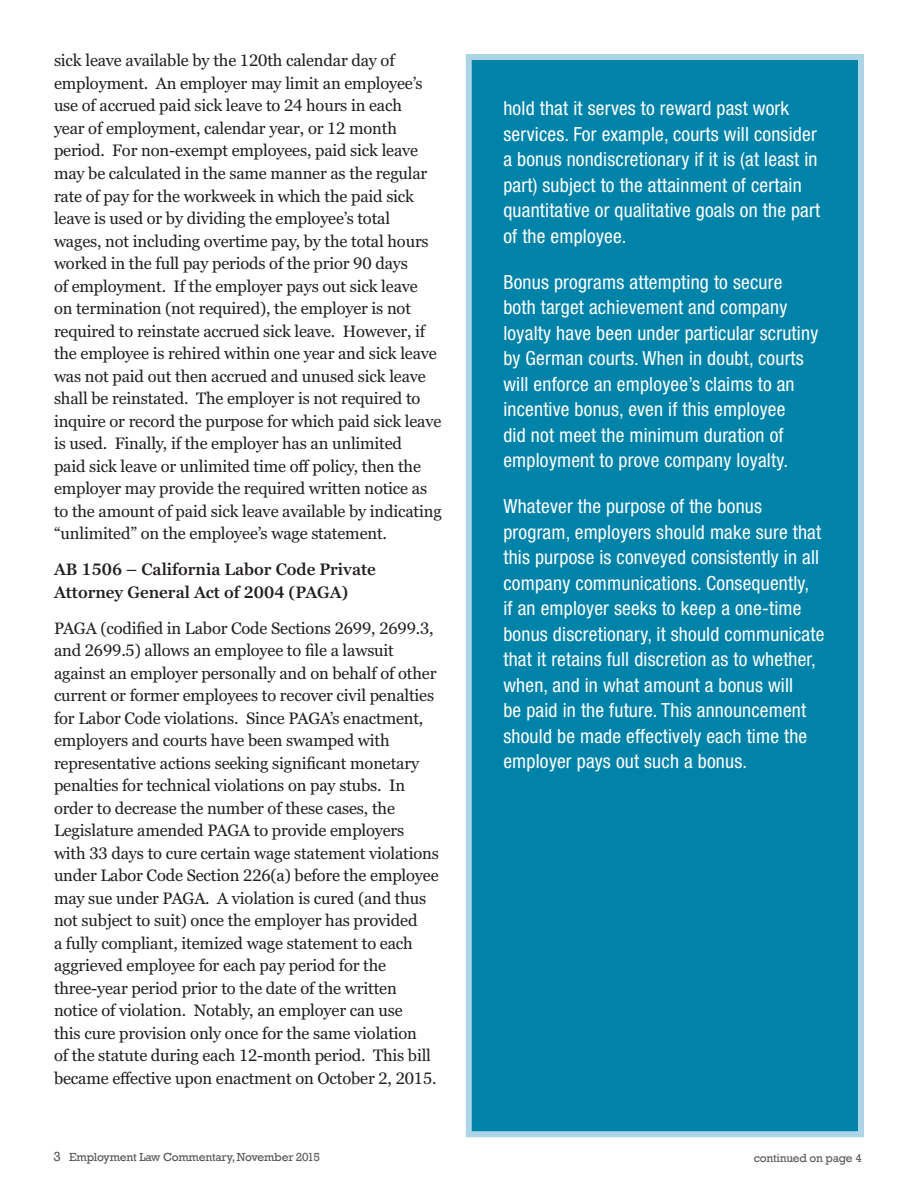
<style>
.page{position:relative;width:918px;height:1188px;background:#fff}
.page>*{position:absolute;margin:0;border:0;box-sizing:border-box;transform-origin:0 0}
.t1{font:condensed 19.5px/25.5px "Helvetica Neue LT Std";letter-spacing:.01em;color:#fff}
.t2{font:16.5px/22.5px "Georgia Pro";letter-spacing:-.01em;color:#231f20}
.t3{font:600 16.5px/22.5px "Georgia Pro";color:#231f20}
.t4{font:12px "Rockwell";letter-spacing:-.02em;color:#57585a}
.t5{font:12px "Rockwell";letter-spacing:-.02em;color:#5f5f62}
.s1{font-size:13.5px}
</style>
<div class="page">
<div style="left:466px;top:54px;width:398px;height:1083px;background:#0083a9;border:6px solid #add5e5"></div>
<p class="t2" style="left:54px;top:50px;width:389px">sick leave available by the 120th calendar day of employment. An employer may limit an employee’s use of accrued paid sick leave to 24 hours in each<br>year of employment, calendar year, or 12 month period. For non-exempt employees, paid sick leave may be calculated in the same manner as the regular rate of pay for the workweek in which the paid sick leave is used or by dividing the employee’s total wages, not including overtime pay, by the total hours worked in the full pay periods of the prior 90 days<br>of employment. If the employer pays out sick leave<br>on termination (not required), the employer is not required to reinstate accrued sick leave. However, if the employee is rehired within one year and sick leave was not paid out then accrued and unused sick leave shall be reinstated. The employer is not required to inquire or record the purpose for which paid sick leave is used. Finally, if the employer has an unlimited<br>paid sick leave or unlimited time off policy, then the employer may provide the required written notice as to the amount of paid sick leave available by indicating “unlimited” on the employee’s wage statement.</p>
<p class="t3" style="left:54px;top:559px;width:323px">AB 1506 – California Labor Code Private<br>Attorney General Act of 2004 (PAGA)</p>
<p class="t2" style="left:54px;top:617px;width:386px">PAGA (codified in Labor Code Sections 2699, 2699.3, and 2699.5) allows an employee to file a lawsuit against an employer personally and on behalf of other current or former employees to recover civil penalties for Labor Code violations. Since PAGA’s enactment, employers and courts have been swamped with representative actions seeking significant monetary penalties for technical violations on pay stubs. In order to decrease the number of these cases, the Legislature amended PAGA to provide employers with 33 days to cure certain wage statement violations under Labor Code Section 226(a) before the employee may sue under PAGA. A violation is cured (and thus not subject to suit) once the employer has provided<br>a fully compliant, itemized wage statement to each aggrieved employee for each pay period for the three-year period prior to the date of the written notice of violation. Notably, an employer can use<br>this cure provision only once for the same violation<br>of the statute during each 12-month period. This bill became effective upon enactment on October 2, 2015.</p>
<p class="t1" style="left:503px;top:96px;width:318px">hold that it serves to reward past work services. For example, courts will consider a bonus nondiscretionary if it is (at least in part) subject to the attainment of certain quantitative or qualitative goals on the part of the employee.</p>
<p class="t1" style="left:503px;top:269px;width:316px">Bonus programs attempting to secure both target achievement and company loyalty have been under particular scrutiny by German courts. When in doubt, courts will enforce an employee’s claims to an incentive bonus, even if this employee<br>did not meet the minimum duration of employment to prove company loyalty.</p>
<p class="t1" style="left:503px;top:493px;width:323px">Whatever the purpose of the bonus program, employers should make sure that this purpose is conveyed consistently in all company communications. Consequently,<br>if an employer seeks to keep a one-time bonus discretionary, it should communicate that it retains full discretion as to whether, when, and in what amount a bonus will<br>be paid in the future. This announcement should be made effectively each time the employer pays out such a bonus.</p>
<p class="t4" style="left:53px;top:1150px;width:268px"><span class="s1">3</span> Employment Law Commentary, November 2015</p>
<p class="t5" style="left:754px;top:1151px;width:109px">continued on page 4</p>
</div>
